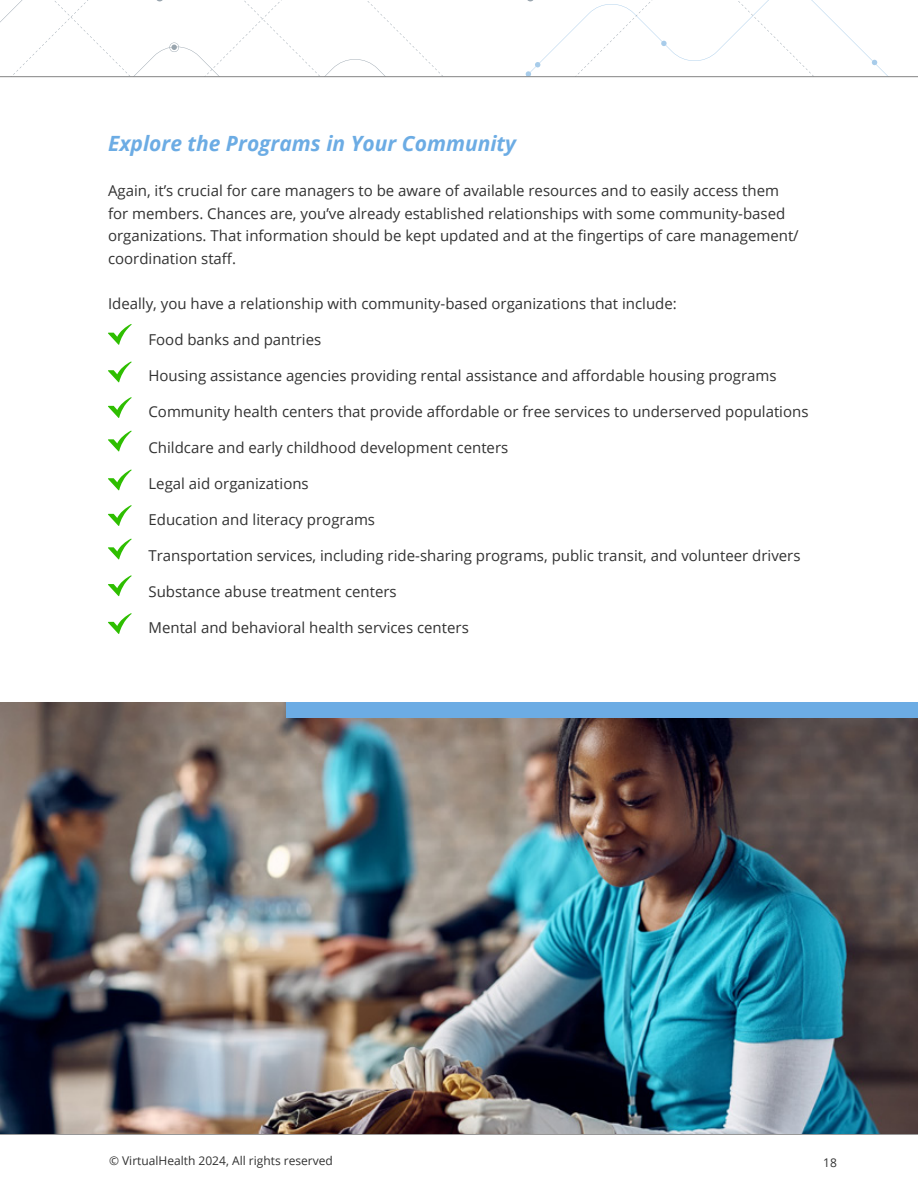
<style>
.page{position:relative;width:918px;height:1188px;background:#fff}
.page>*{position:absolute;margin:0;border:0;box-sizing:border-box;transform-origin:0 0}
.t1{font:italic 700 21px "Open Sans";color:#6cace4}
.t2{font:15px/22.5px "Open Sans";color:#323232}
.t3{font:12px "Open Sans";color:#323232}
</style>
<div class="page">
<hr style="left:0;top:1134px;width:918px;height:1px;background:#323232">
<svg style="left:0;top:0;width:888px;height:76px"></svg>
<hr style="left:0;top:76px;width:918px;height:1px;background:#848484">
<svg style="left:108px;top:324px;width:24px;height:21px"></svg>
<svg style="left:108px;top:361px;width:24px;height:21px"></svg>
<svg style="left:108px;top:397px;width:24px;height:21px"></svg>
<svg style="left:108px;top:431px;width:24px;height:20px"></svg>
<svg style="left:108px;top:469px;width:24px;height:21px"></svg>
<svg style="left:108px;top:505px;width:24px;height:21px"></svg>
<svg style="left:108px;top:539px;width:24px;height:20px"></svg>
<svg style="left:108px;top:575px;width:24px;height:21px"></svg>
<svg style="left:108px;top:613px;width:24px;height:21px"></svg>
<img style="left:0;top:702px;width:918px;height:432px">
<div style="left:287px;top:702px;width:631px;height:15px;background:#6cace4"></div>
<h1 class="t1" style="left:108px;top:129px;width:410px">Explore the Programs in Your Community</h1>
<p class="t2" style="left:108px;top:179px;width:692px">Again, it’s crucial for care managers to be aware of available resources and to easily access them for members. Chances are, you’ve already established relationships with some community-based organizations. That information should be kept updated and at the fingertips of care management/ coordination staff.</p>
<p class="t2" style="left:108px;top:291px;width:570px">Ideally, you have a relationship with community-based organizations that include:</p>
<p class="t2" style="left:148px;top:327px;width:174px">Food banks and pantries</p>
<p class="t2" style="left:148px;top:363px;width:630px">Housing assistance agencies providing rental assistance and affordable housing programs</p>
<p class="t2" style="left:148px;top:399px;width:662px">Community health centers that provide affordable or free services to underserved populations</p>
<p class="t2" style="left:148px;top:435px;width:361px">Childcare and early childhood development centers</p>
<p class="t2" style="left:148px;top:471px;width:162px">Legal aid organizations</p>
<p class="t2" style="left:148px;top:507px;width:228px">Education and literacy programs</p>
<p class="t2" style="left:148px;top:543px;width:654px">Transportation services, including ride-sharing programs, public transit, and volunteer drivers</p>
<p class="t2" style="left:148px;top:579px;width:250px">Substance abuse treatment centers</p>
<p class="t2" style="left:148px;top:615px;width:322px">Mental and behavioral health services centers</p>
<p class="t3" style="left:109px;top:1152px;width:225px">© VirtualHealth 2024, All rights reserved</p>
<p class="t3" style="left:823px;top:1154px;width:15px">18</p>
</div>
